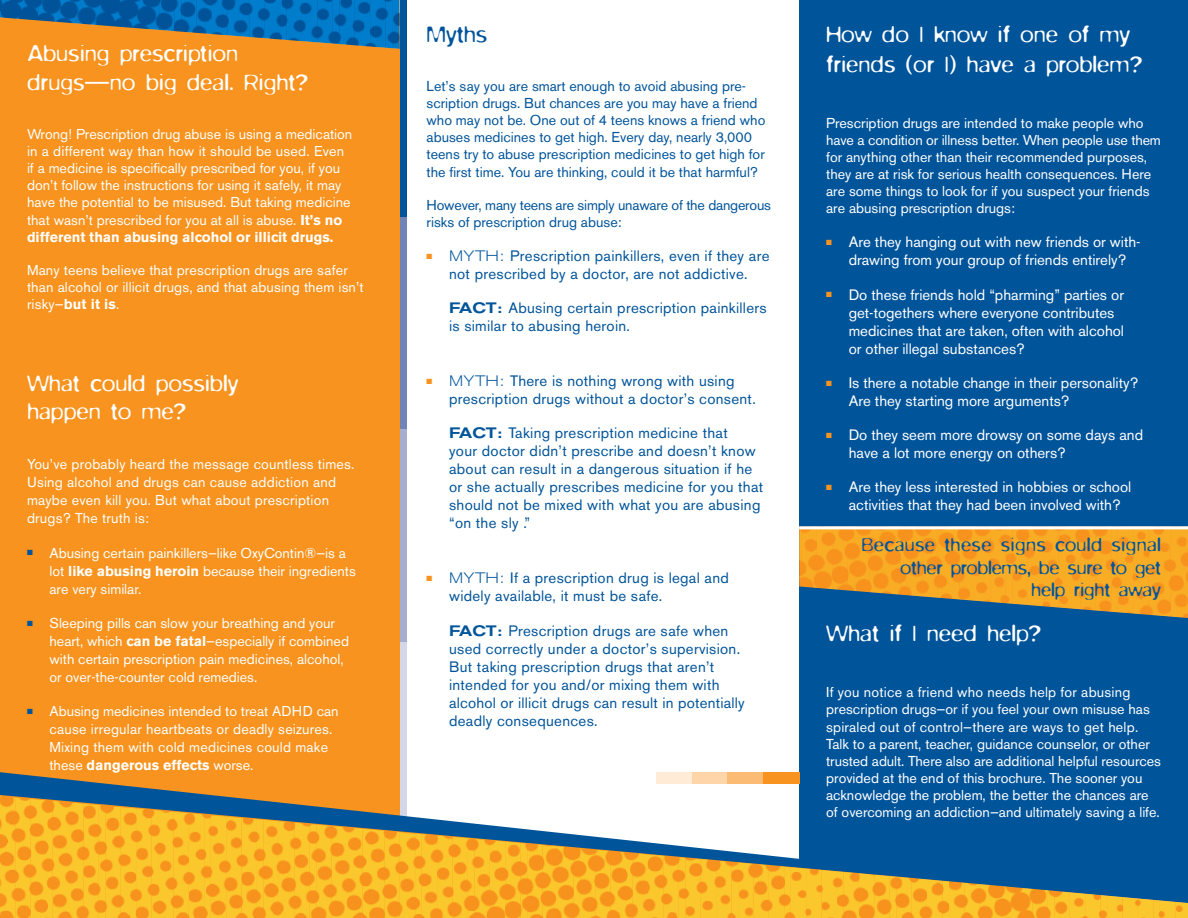
<style>
.page{position:relative;width:1188px;height:918px;background:#fff}
.page>*{position:absolute;margin:0;border:0;box-sizing:border-box;transform-origin:0 0}
.t1{font:300 25.5px/28.5px "Blur";color:#fff}
.t2{font:300 25.5px "Blur";color:#00549a}
.t3{font:300 21px/22.5px "Blur";color:#00549a;text-align:right}
.t4{font:15px/18px "Akzidenz Grotesk BE";letter-spacing:.02em;color:#00549a}
.t5{font:15px/18px "Akzidenz Grotesk BE";color:#fff}
.t6{font:14.25px/17.1px "Akzidenz Grotesk BE";color:#fff}
.t7{font:14.25px/17.1px "Akzidenz Grotesk BE";color:#00549a}
.s1{font-weight:700}
.s2{color:#f7931e}
.s3{font-weight:300;font-stretch:expanded}
.s4{font-weight:500;font-stretch:expanded}
</style>
<div class="page">
<div style="left:0;top:0;width:400px;height:918px;background:#f7931e"></div>
<div style="left:799px;top:0;width:389px;height:918px;background:#00549a"></div>
<img style="left:1px;top:0;width:37px;height:20px">
<img style="left:38px;top:0;width:38px;height:23px">
<img style="left:76px;top:0;width:241px;height:42px">
<img style="left:317px;top:0;width:38px;height:45px">
<img style="left:355px;top:0;width:45px;height:49px">
<div style="left:400px;top:639px;width:6px;height:216px;background:#d4d7e8"></div>
<div style="left:400px;top:426px;width:6px;height:216px;background:#a5aed1"></div>
<div style="left:400px;top:212px;width:6px;height:216px;background:#7184b8"></div>
<div style="left:400px;top:0;width:6px;height:216px;background:#00549a"></div>
<svg style="left:0;top:772px;width:800px;height:23px"></svg>
<svg style="left:1px;top:795px;width:1176px;height:107px"></svg>
<img style="left:1175px;top:902px;width:13px;height:16px">
<img style="left:1153px;top:900px;width:22px;height:18px">
<img style="left:1085px;top:894px;width:68px;height:24px">
<img style="left:1017px;top:888px;width:68px;height:30px">
<img style="left:995px;top:886px;width:22px;height:32px">
<img style="left:964px;top:883px;width:31px;height:35px">
<img style="left:927px;top:880px;width:37px;height:38px">
<img style="left:874px;top:875px;width:53px;height:43px">
<img style="left:806px;top:869px;width:68px;height:49px">
<img style="left:784px;top:867px;width:22px;height:51px">
<img style="left:716px;top:861px;width:68px;height:57px">
<img style="left:663px;top:856px;width:53px;height:62px">
<img style="left:595px;top:850px;width:68px;height:68px">
<img style="left:573px;top:848px;width:22px;height:70px">
<img style="left:505px;top:842px;width:68px;height:76px">
<img style="left:452px;top:837px;width:53px;height:81px">
<img style="left:415px;top:834px;width:37px;height:84px">
<img style="left:384px;top:831px;width:31px;height:87px">
<img style="left:362px;top:829px;width:22px;height:89px">
<img style="left:294px;top:823px;width:68px;height:95px">
<img style="left:226px;top:817px;width:68px;height:101px">
<img style="left:204px;top:815px;width:22px;height:103px">
<img style="left:173px;top:812px;width:31px;height:106px">
<img style="left:151px;top:810px;width:22px;height:108px">
<img style="left:83px;top:804px;width:68px;height:114px">
<img style="left:15px;top:798px;width:68px;height:120px">
<img style="left:0;top:796px;width:15px;height:122px">
<div style="left:656px;top:772px;width:37px;height:12px;background:#ffebd6"></div>
<div style="left:692px;top:772px;width:36px;height:12px;background:#fed5a9"></div>
<div style="left:728px;top:772px;width:36px;height:12px;background:#fcbb75"></div>
<div style="left:763px;top:772px;width:36px;height:12px;background:#f7931e"></div>
<img style="left:1164px;top:529px;width:24px;height:89px">
<img style="left:1133px;top:529px;width:31px;height:87px">
<img style="left:1118px;top:529px;width:15px;height:85px">
<img style="left:1080px;top:529px;width:38px;height:83px">
<img style="left:1043px;top:529px;width:37px;height:80px">
<img style="left:1012px;top:529px;width:31px;height:77px">
<img style="left:990px;top:529px;width:22px;height:75px">
<img style="left:960px;top:529px;width:30px;height:73px">
<img style="left:922px;top:529px;width:38px;height:70px">
<img style="left:885px;top:529px;width:37px;height:67px">
<img style="left:854px;top:529px;width:31px;height:64px">
<img style="left:832px;top:529px;width:22px;height:62px">
<img style="left:801px;top:529px;width:31px;height:60px">
<img style="left:799px;top:529px;width:2px;height:58px">
<hr style="left:799px;top:526px;width:389px;height:3px;background:#fff">
<h1 class="t1" style="left:27px;top:39px;width:283px">Abusing prescription drugs—no big deal. Right?</h1>
<p class="t6" style="left:27px;top:126px;width:327px">Wrong! Prescription drug abuse is using a medication in a different way than how it should be used. Even if a medicine is specifically prescribed for you, if you don’t follow the instructions for using it safely, it may have the potential to be misused. But taking medicine that wasn’t prescribed for you at all is abuse. <span class="s1">It’s no different than abusing alcohol or illicit drugs.</span></p>
<p class="t6" style="left:27px;top:261px;width:338px">Many teens believe that prescription drugs are safer than alcohol or illicit drugs, and that abusing them isn’t risky—<span class="s1">but it is</span>.</p>
<h1 class="t1" style="left:27px;top:369px;width:213px">What could possibly happen to me?</h1>
<p class="t6" style="left:27px;top:455px;width:329px;line-height:18px">You’ve probably heard the message countless times.<br>Using alcohol and drugs can cause addiction and maybe even kill you. But what about prescription drugs? The truth is:</p>
<p class="t6" style="left:50px;top:544px;width:308px;line-height:18px;text-indent:-22px"><sup>■</sup> Abusing certain painkillers—like OxyContin®—is a lot <span class="s1">like abusing heroin</span> because their ingredients are very similar.</p>
<p class="t6" style="left:50px;top:614px;width:301px;line-height:18px;text-indent:-22px"><sup>■</sup> Sleeping pills can slow your breathing and your heart, which <span class="s1">can be fatal</span>—especially if combined with certain prescription pain medicines, alcohol, or over-the-counter cold remedies.</p>
<p class="t6" style="left:50px;top:702px;width:291px;line-height:18px;text-indent:-22px"><sup>■</sup> Abusing medicines intended to treat ADHD can cause irregular heartbeats or deadly seizures.<br>Mixing them with cold medicines could make these <span class="s1">dangerous effects</span> worse.</p>
<h1 class="t2" style="left:427px;top:20px;width:62px">Myths</h1>
<p class="t7" style="left:427px;top:78px;width:340px">Let’s say you are smart enough to avoid abusing pre&shy;scription drugs. But chances are you may have a friend who may not be. One out of 4 teens knows a friend who abuses medicines to get high. Every day, nearly 3,000 teens try to abuse prescription medicines to get high for the first time. You are thinking, could it be that harmful?</p>
<p class="t7" style="left:427px;top:196px;width:346px">However, many teens are simply unaware of the dangerous risks of prescription drug abuse:</p>
<p class="t4" style="left:427px;top:247px;width:344px;text-align:center"><span class="s2">■</span> <span class="s3">MYTH:</span> Prescription painkillers, even if they are not prescribed by a doctor, are not addictive.</p>
<p class="t4" style="left:449px;top:299px;width:319px"><span class="s4">FACT:</span> Abusing certain prescription painkillers is similar to abusing heroin.</p>
<p class="t4" style="left:449px;top:372px;width:308px;text-indent:-22px"><span class="s2">■</span> <span class="s3">MYTH:</span> There is nothing wrong with using prescription drugs without a doctor’s consent.</p>
<p class="t4" style="left:449px;top:424px;width:316px"><span class="s4">FACT:</span> Taking prescription medicine that<br>your doctor didn’t prescribe and doesn’t know about can result in a dangerous situation if he or she actually prescribes medicine for you that should not be mixed with what you are abusing “on the sly .”</p>
<p class="t4" style="left:449px;top:569px;width:281px;text-indent:-22px"><span class="s2">■</span> <span class="s3">MYTH:</span> If a prescription drug is legal and widely available, it must be safe.</p>
<p class="t4" style="left:449px;top:621px;width:297px"><span class="s4">FACT:</span> Prescription drugs are safe when used correctly under a doctor’s supervision.<br>But taking prescription drugs that aren’t intended for you and/or mixing them with alcohol or illicit drugs can result in potentially deadly consequences.</p>
<h1 class="t1" style="left:826px;top:19px;width:318px;line-height:30.6px">How do I know if one of my friends (or I) have a problem?</h1>
<p class="t6" style="left:826px;top:114px;width:336px">Prescription drugs are intended to make people who have a condition or illness better. When people use them for anything other than their recommended purposes, they are at risk for serious health consequences. Here are some things to look for if you suspect your friends are abusing prescription drugs:</p>
<p class="t5" style="left:826px;top:233px;width:316px;text-align:center"><span class="s2">■</span> Are they hanging out with new friends or with&shy;drawing from your group of friends entirely?</p>
<p class="t5" style="left:849px;top:285px;width:277px;text-indent:-22px"><span class="s2">■</span> Do these friends hold “pharming” parties or get-togethers where everyone contributes medicines that are taken, often with alcohol or other illegal substances?</p>
<p class="t5" style="left:849px;top:374px;width:291px;text-indent:-22px"><span class="s2">■</span> Is there a notable change in their personality?<br>Are they starting more arguments?</p>
<p class="t5" style="left:849px;top:426px;width:296px;text-indent:-22px"><span class="s2">■</span> Do they seem more drowsy on some days and have a lot more energy on others?</p>
<p class="t5" style="left:849px;top:478px;width:284px;text-indent:-22px"><span class="s2">■</span> Are they less interested in hobbies or school activities that they had been involved with?</p>
<h2 class="t3" style="left:861px;top:534px;width:301px">Because these signs could signal other problems, be sure to get help right away</h2>
<h1 class="t1" style="left:826px;top:619px;width:216px">What if I need help?</h1>
<p class="t6" style="left:826px;top:684px;width:336px">If you notice a friend who needs help for abusing prescription drugs—or if you feel your own misuse has spiraled out of control—there are ways to get help.<br>Talk to a parent, teacher, guidance counselor, or other trusted adult. There also are additional helpful resources provided at the end of this brochure. The sooner you acknowledge the problem, the better the chances are of overcoming an addiction—and ultimately saving a life.</p>
</div>
